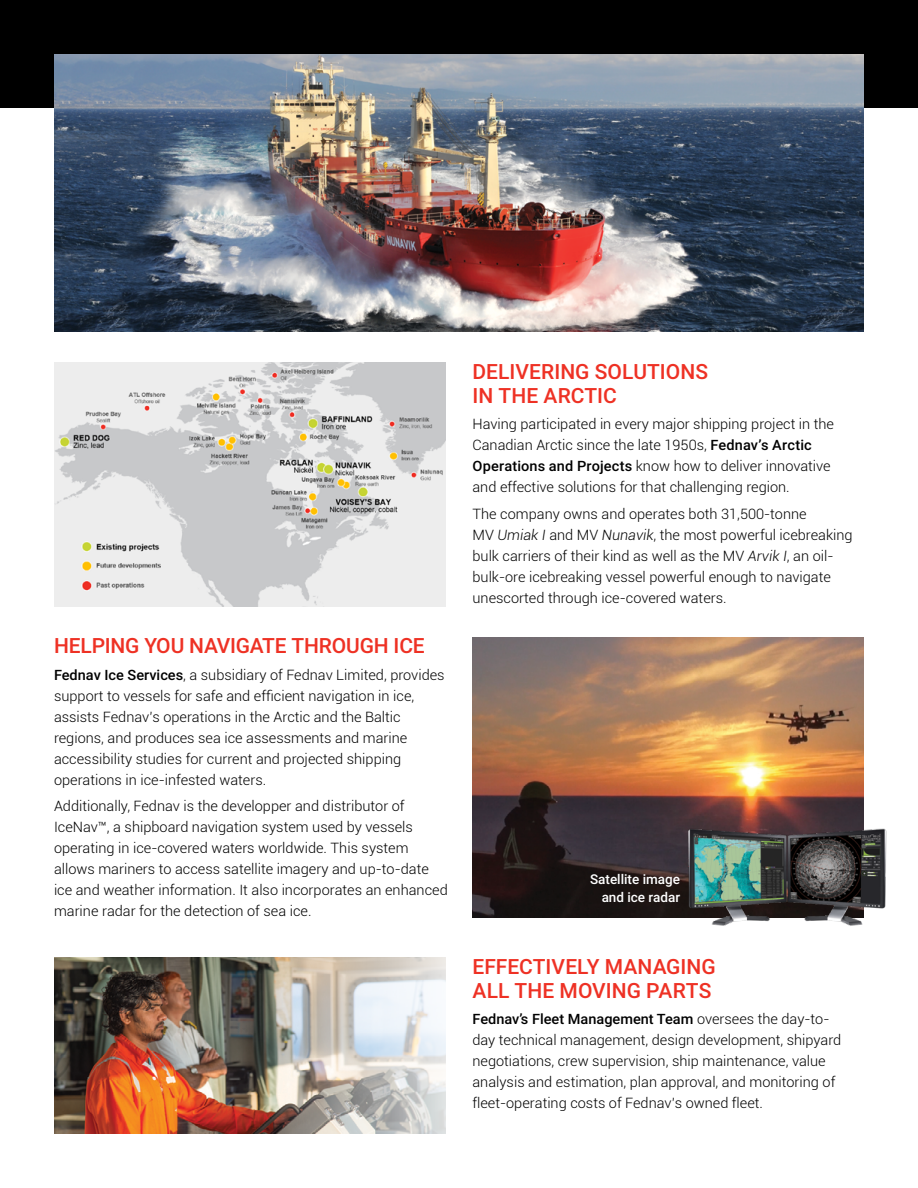
<style>
.page{position:relative;width:918px;height:1188px;background:#fff}
.page>*{position:absolute;margin:0;border:0;box-sizing:border-box;transform-origin:0 0}
.t1{font:500 21px/24px "Roboto";color:#ee3124}
.t2{font:300 14.25px/21px "Roboto";color:#000}
.t3{font:500 13.5px/18px "Roboto";color:#fff;text-align:right}
.s1{font-weight:500}
.s2{font-style:italic}
</style>
<div class="page">
<div style="left:0;top:0;width:918px;height:108px;background:#000"></div>
<img style="left:54px;top:363px;width:392px;height:243px">
<img style="left:54px;top:958px;width:392px;height:176px">
<img style="left:472px;top:638px;width:392px;height:279px">
<img style="left:684px;top:823px;width:202px;height:103px">
<img style="left:54px;top:54px;width:810px;height:278px">
<h1 class="t1" style="left:54px;top:633px;width:372px">HELPING YOU NAVIGATE THROUGH ICE</h1>
<p class="t2" style="left:54px;top:664px;width:392px"><span class="s1">Fednav Ice Services</span>, a subsidiary of Fednav Limited, provides support to vessels for safe and efficient navigation in ice, assists Fednav’s operations in the Arctic and the Baltic regions, and produces sea ice assessments and marine accessibility studies for current and projected shipping operations in ice-infested waters.</p>
<p class="t2" style="left:54px;top:795px;width:395px">Additionally, Fednav is the developper and distributor of IceNav™, a shipboard navigation system used by vessels operating in ice-covered waters worldwide. This system allows mariners to access satellite imagery and up-to-date ice and weather information. It also incorporates an enhanced marine radar for the detection of sea ice.</p>
<h1 class="t1" style="left:473px;top:358px;width:237px">DELIVERING SOLUTIONS<br>IN THE ARCTIC</h1>
<p class="t2" style="left:473px;top:413px;width:363px">Having participated in every major shipping project in the Canadian Arctic since the late 1950s, <span class="s1">Fednav’s Arctic Operations and Projects</span> know how to deliver innovative and effective solutions for that challenging region.</p>
<p class="t2" style="left:473px;top:503px;width:382px">The company owns and operates both 31,500-tonne<br>MV <span class="s2">Umiak I</span> and MV <span class="s2">Nunavik</span>, the most powerful icebreaking bulk carriers of their kind as well as the MV <span class="s2">Arvik I</span>, an oil&shy;bulk-ore icebreaking vessel powerful enough to navigate unescorted through ice-covered waters.</p>
<p class="t3" style="left:590px;top:869px;width:92px">Satellite image and ice radar</p>
<h1 class="t1" style="left:472px;top:953px;width:245px">EFFECTIVELY MANAGING<br>ALL THE MOVING PARTS</h1>
<p class="t2" style="left:472px;top:1008px;width:370px"><span class="s1">Fednav’s Fleet Management Team</span> oversees the day-to&shy;day technical management, design development, shipyard negotiations, crew supervision, ship maintenance, value analysis and estimation, plan approval, and monitoring of fleet-operating costs of Fednav’s owned fleet.</p>
</div>
